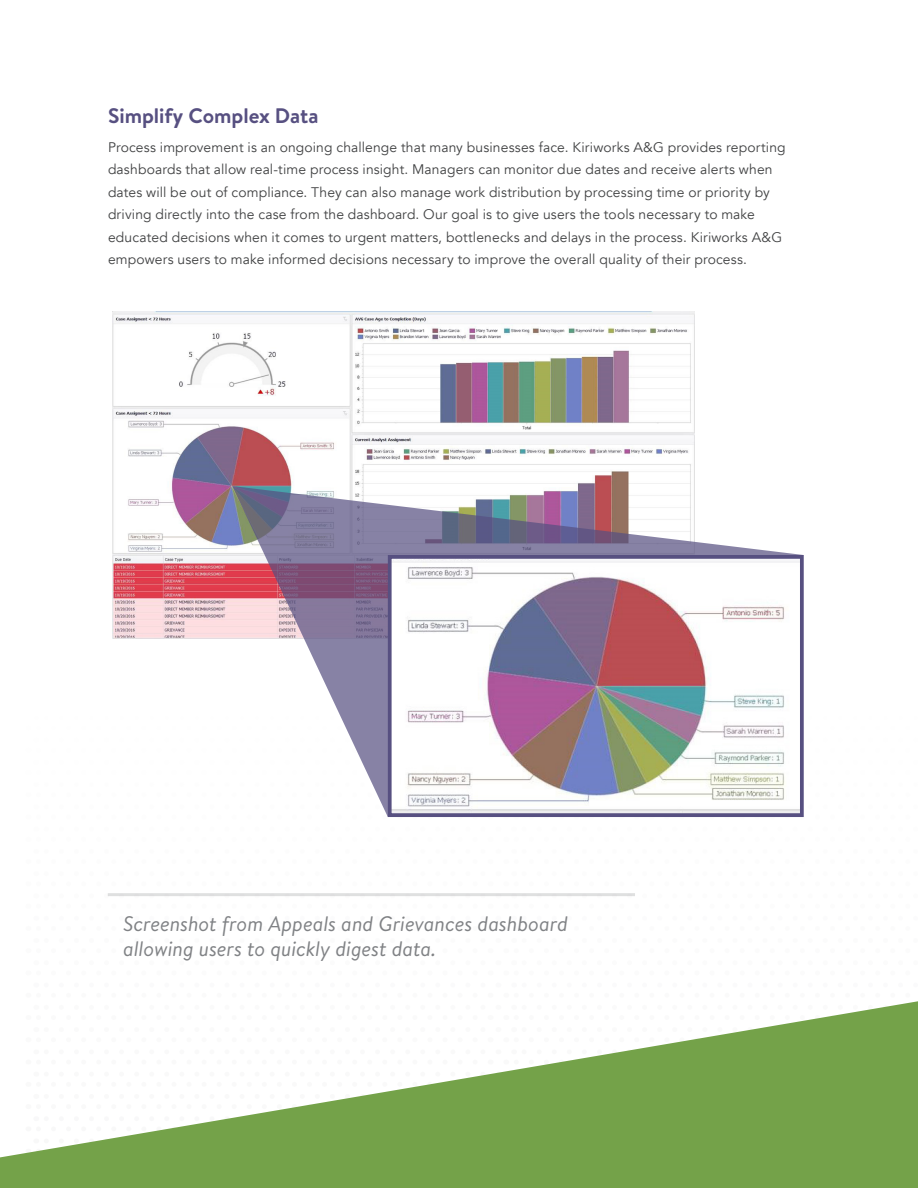
<style>
.page{position:relative;width:918px;height:1188px;background:#fff}
.page>*{position:absolute;margin:0;border:0;box-sizing:border-box;transform-origin:0 0}
.t1{font:italic 21px/25.5px "Brandon Text";letter-spacing:-.005em;color:#808285}
.t2{font:700 21px "Brandon Text";color:#575081}
.body{font:13.8px/22.5px "Avenir";letter-spacing:.01em;color:#414243}
</style>
<div class="page">
<img style="left:112px;top:312px;width:582px;height:327px">
<svg style="left:232px;top:486px;width:554px;height:327px"></svg>
<svg style="left:386px;top:553px;width:418px;height:264px"></svg>
<hr style="left:108px;top:893px;width:527px;height:3px;background:#808285">
<svg style="left:0;top:1001px;width:918px;height:187px;fill:#74a249"></svg>
<p class="t2" style="left:108px;top:101px;width:212px">Simplify Complex Data</p>
<p class="body" style="left:108px;top:136px;width:679px">Process improvement is an ongoing challenge that many businesses face. Kiriworks A&amp;G provides reporting dashboards that allow real-time process insight. Managers can monitor due dates and receive alerts when dates will be out of compliance. They can also manage work distribution by processing time or priority by driving directly into the case from the dashboard. Our goal is to give users the tools necessary to make educated decisions when it comes to urgent matters, bottlenecks and delays in the process. Kiriworks A&amp;G empowers users to make informed decisions necessary to improve the overall quality of their process.</p>
<p class="t1" style="left:123px;top:910px;width:446px">Screenshot from Appeals and Grievances dashboard allowing users to quickly digest data.</p>
</div>
